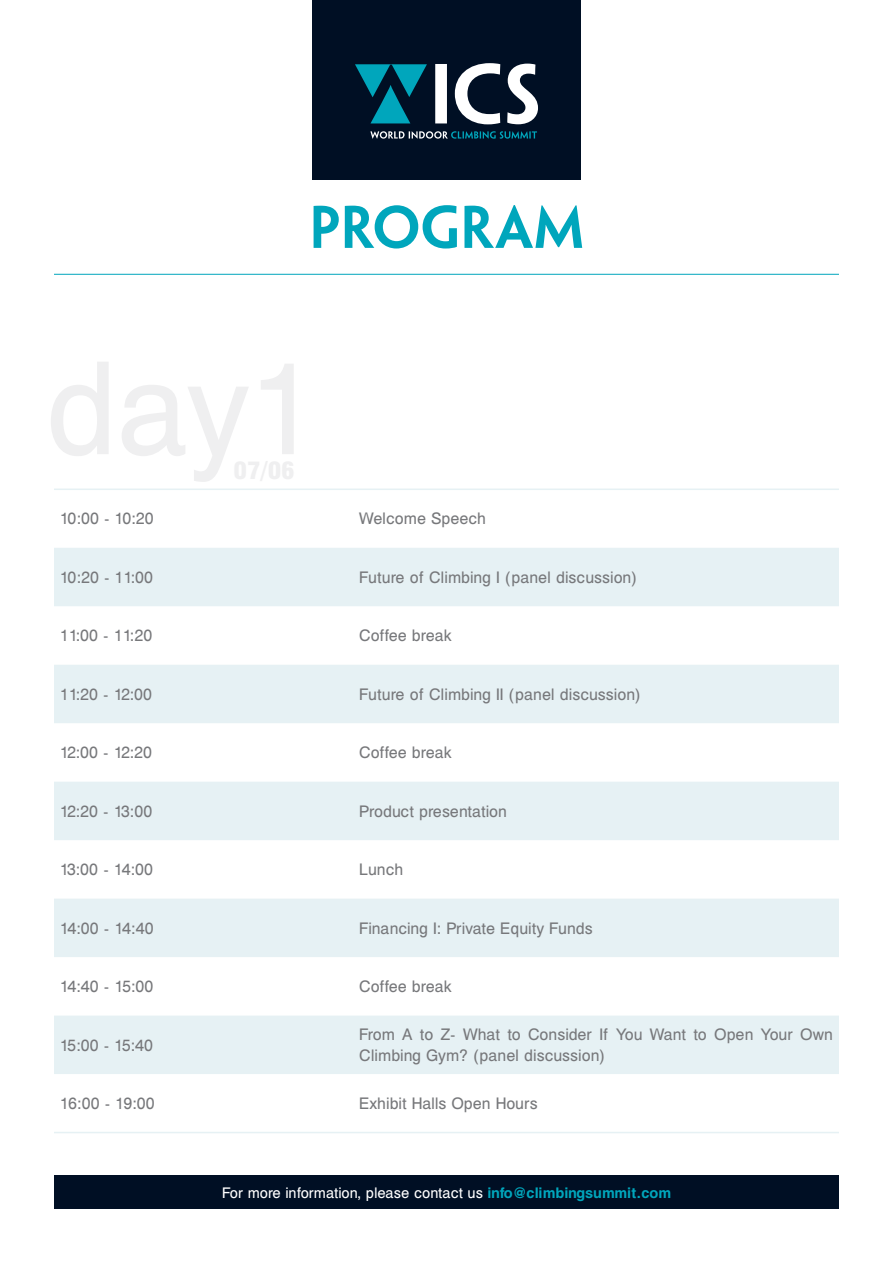
<style>
.page{position:relative;width:893px;height:1263px;background:#fff}
.page>*{position:absolute;margin:0;border:0;box-sizing:border-box;transform-origin:0 0}
.t1{font:600 54px "Penumbra Sans Std";letter-spacing:.005em;color:#00a6bc}
.t2{font:18px/21.6px "Helen Bg";color:#77787b}
.t3{font:16.5px "Helen Bg";color:#fff}
.s1{font-weight:700;color:#00a6bc}
</style>
<div class="page">
<div style="left:312px;top:0;width:268px;height:180px;background:#000f24"></div>
<svg style="left:370px;top:131px;width:167px;height:8px"></svg>
<svg style="left:355px;top:64px;width:72px;height:59px"></svg>
<svg style="left:435px;top:63px;width:103px;height:61px"></svg>
<hr style="left:54px;top:274px;width:785px;height:1px;background:#00a6bc">
<div style="left:54px;top:1176px;width:785px;height:33px;background:#000f24"></div>
<svg style="left:54px;top:548px;width:785px;height:526px;fill:#e6f1f4"></svg>
<hr style="left:54px;top:488px;width:199px;height:2px;background:#e6f1f4">
<hr style="left:253px;top:488px;width:586px;height:2px;background:#e6f1f4">
<hr style="left:54px;top:1132px;width:199px;height:1px;background:#e6f1f4">
<hr style="left:253px;top:1132px;width:586px;height:1px;background:#e6f1f4">
<h1 class="t1" style="left:309px;top:194px;width:276px">PROGRAM</h1>
<p class="t2" style="left:60px;top:509px;width:95px">10:00 - 10:20</p>
<p class="t2" style="left:359px;top:509px;width:128px">Welcome Speech</p>
<p class="t2" style="left:60px;top:567px;width:95px">10:20 - 11:00</p>
<p class="t2" style="left:359px;top:567px;width:279px">Future of Climbing I (panel discussion)</p>
<p class="t2" style="left:60px;top:626px;width:94px">11:00 - 11:20</p>
<p class="t2" style="left:359px;top:626px;width:94px">Coffee break</p>
<p class="t2" style="left:60px;top:684px;width:94px">11:20 - 12:00</p>
<p class="t2" style="left:359px;top:684px;width:283px">Future of Climbing II (panel discussion)</p>
<p class="t2" style="left:60px;top:743px;width:94px">12:00 - 12:20</p>
<p class="t2" style="left:359px;top:743px;width:94px">Coffee break</p>
<p class="t2" style="left:60px;top:801px;width:94px">12:20 - 13:00</p>
<p class="t2" style="left:359px;top:801px;width:149px">Product presentation</p>
<p class="t2" style="left:60px;top:860px;width:95px">13:00 - 14:00</p>
<p class="t2" style="left:359px;top:860px;width:45px">Lunch</p>
<p class="t2" style="left:60px;top:918px;width:95px">14:00 - 14:40</p>
<p class="t2" style="left:359px;top:918px;width:235px">Financing I: Private Equity Funds</p>
<p class="t2" style="left:60px;top:977px;width:95px">14:40 - 15:00</p>
<p class="t2" style="left:359px;top:977px;width:94px">Coffee break</p>
<p class="t2" style="left:60px;top:1035px;width:95px">15:00 - 15:40</p>
<p class="t2" style="left:359px;top:1024px;width:475px">From A to Z- What to Consider If You Want to Open Your Own<br>Climbing Gym? (panel discussion)</p>
<p class="t2" style="left:60px;top:1093px;width:96px">16:00 - 19:00</p>
<p class="t2" style="left:359px;top:1093px;width:180px">Exhibit Halls Open Hours</p>
<p class="t3" style="left:222px;top:1186px;width:450px">For more information, please contact us <span class="s1">info@climbingsummit.com</span></p>
</div>
